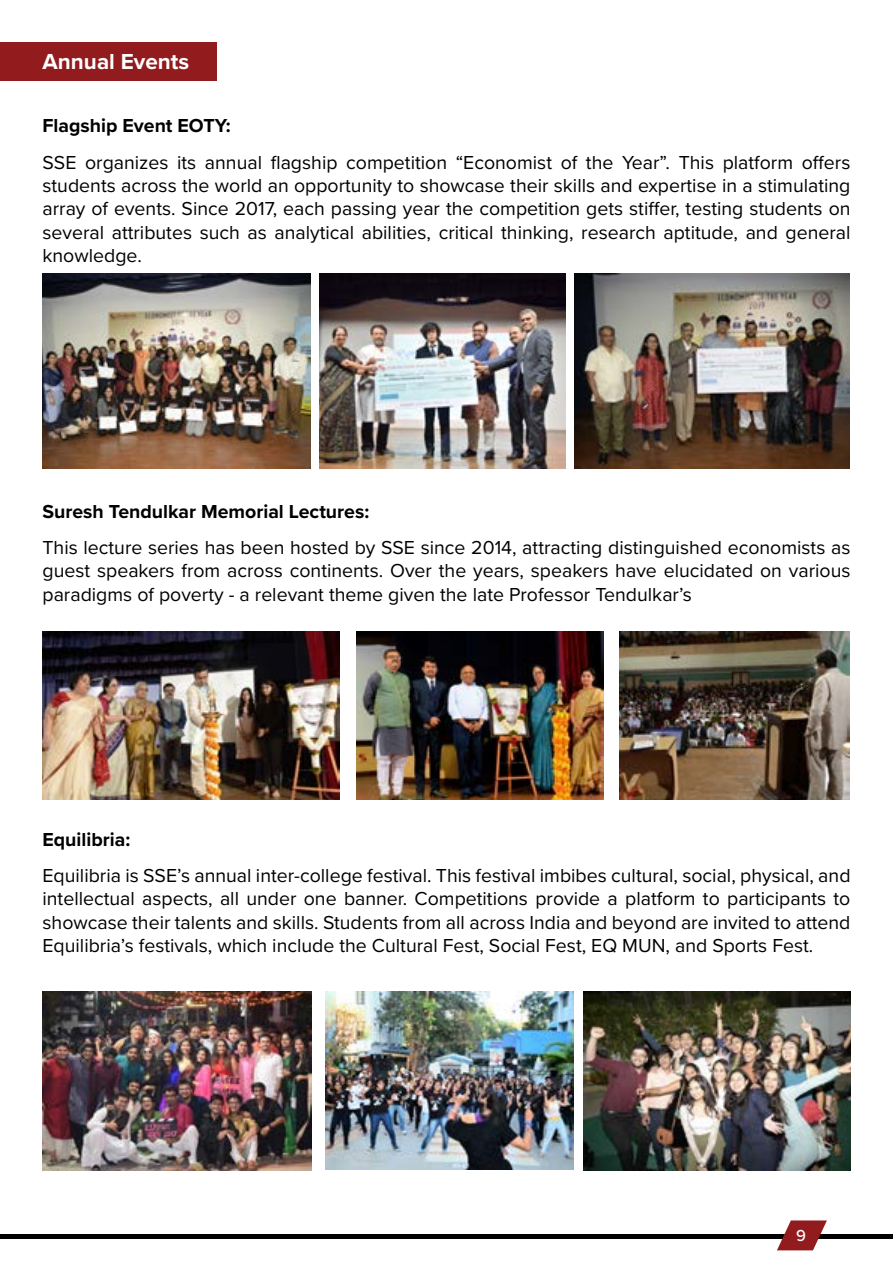
<style>
.page{position:relative;width:893px;height:1263px;background:#fff}
.page>*{position:absolute;margin:0;border:0;box-sizing:border-box;transform-origin:0 0}
.t1{font:700 22.5px "Proxima Nova";color:#fff}
.t2{font:19.5px/23.4px "Proxima Nova";color:#000;text-align:justify}
.t3{font:700 19.5px "Proxima Nova";color:#000}
.t4{font:500 16.5px "Proxima Nova";color:#fff}
</style>
<div class="page">
<div style="left:0;top:1234px;width:893px;height:5px;background:#000"></div>
<svg style="left:777px;top:1220px;width:50px;height:30px"></svg>
<div style="left:0;top:43px;width:216px;height:38px;background:#921b1e"></div>
<img style="left:320px;top:273px;width:246px;height:196px">
<img style="left:43px;top:273px;width:267px;height:195px">
<img style="left:575px;top:273px;width:275px;height:195px">
<img style="left:43px;top:631px;width:297px;height:168px">
<img style="left:356px;top:631px;width:248px;height:168px">
<img style="left:620px;top:631px;width:230px;height:168px">
<img style="left:43px;top:991px;width:269px;height:179px">
<img style="left:326px;top:991px;width:247px;height:178px">
<img style="left:584px;top:991px;width:266px;height:179px">
<p class="t1" style="left:43px;top:45px;width:148px">Annual Events</p>
<p class="t3" style="left:43px;top:111px;width:190px">Flagship Event EOTY:</p>
<p class="t2" style="left:43px;top:149px;width:809px">SSE organizes its annual flagship competition “Economist of the Year”. This platform offers students across the world an opportunity to showcase their skills and expertise in a stimulating array of events. Since 2017, each passing year the competition gets stiffer, testing students on several attributes such as analytical abilities, critical thinking, research aptitude, and general knowledge.</p>
<p class="t3" style="left:43px;top:497px;width:328px">Suresh Tendulkar Memorial Lectures:</p>
<p class="t2" style="left:43px;top:535px;width:809px">This lecture series has been hosted by SSE since 2014, attracting distinguished economists as guest speakers from across continents. Over the years, speakers have elucidated on various paradigms of poverty - a relevant theme given the late Professor Tendulkar’s</p>
<p class="t3" style="left:43px;top:824px;width:89px">Equilibria:</p>
<p class="t2" style="left:43px;top:863px;width:809px">Equilibria is SSE’s annual inter-college festival. This festival imbibes cultural, social, physical, and intellectual aspects, all under one banner. Competitions provide a platform to participants to showcase their talents and skills. Students from all across India and beyond are invited to attend Equilibria’s festivals, which include the Cultural Fest, Social Fest, EQ MUN, and Sports Fest.</p>
<p class="t4" style="left:796px;top:1223px;width:11px">9</p>
</div>
